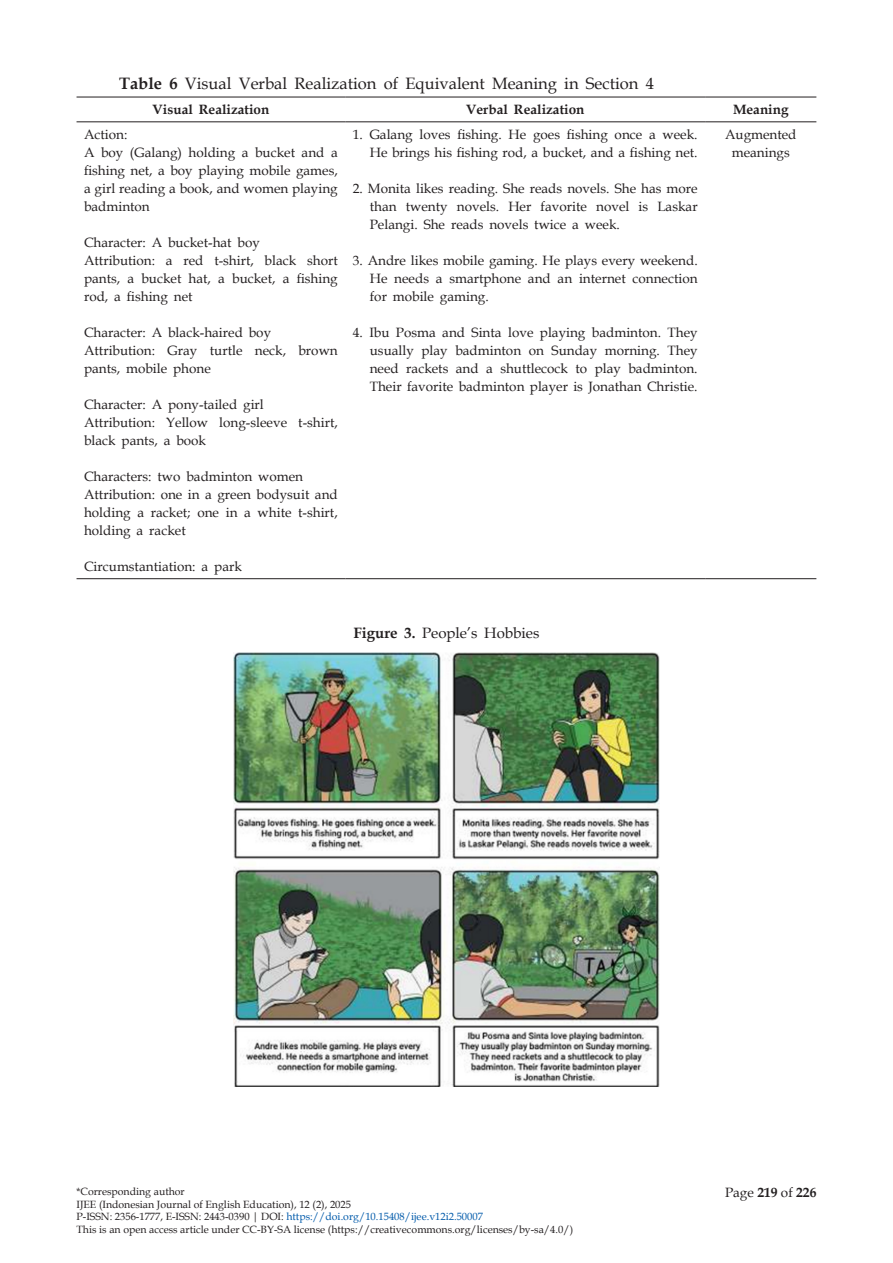
<style>
.page{position:relative;width:893px;height:1263px;background:#fff}
.page>*{position:absolute;margin:0;border:0;box-sizing:border-box;transform-origin:0 0}
.Bodyteks{font:16.5px "Book Antiqua";color:#231f20}
.Judul_Tabel_dan_Gamb{font:15px "Book Antiqua";color:#231f20}
.bodytext_tabel{font:13.5px/18px "Book Antiqua";color:#231f20;text-align:justify}
.bodytext_tabel-2{font:700 13.5px "Book Antiqua";color:#231f20}
.t1{font:10.5px/12.6px "Book Antiqua";color:#231f20}
.s1{font-weight:700}
.s2{color:#015aaa}
</style>
<div class="page">
<hr style="left:77px;top:97px;width:268px;height:1px;background:#231f20">
<hr style="left:345px;top:97px;width:360px;height:1px;background:#231f20">
<hr style="left:705px;top:97px;width:111px;height:1px;background:#231f20">
<hr style="left:77px;top:121px;width:268px;height:1px;background:#231f20">
<hr style="left:345px;top:121px;width:360px;height:1px;background:#231f20">
<hr style="left:705px;top:121px;width:111px;height:1px;background:#231f20">
<hr style="left:77px;top:578px;width:268px;height:1px;background:#231f20">
<hr style="left:345px;top:578px;width:360px;height:1px;background:#231f20">
<hr style="left:705px;top:578px;width:111px;height:1px;background:#231f20">
<img style="left:234px;top:652px;width:425px;height:434px">
<p class="Bodyteks" style="left:119px;top:71px;width:536px"><span class="s1">Table 6</span> Visual Verbal Realization of Equivalent Meaning in Section 4</p>
<p class="bodytext_tabel-2" style="left:152px;top:101px;width:118px">Visual Realization</p>
<p class="bodytext_tabel-2" style="left:466px;top:101px;width:120px">Verbal Realization</p>
<p class="bodytext_tabel-2" style="left:733px;top:101px;width:57px">Meaning</p>
<p class="bodytext_tabel" style="left:84px;top:125px;width:45px">Action:</p>
<p class="bodytext_tabel" style="left:84px;top:143px;width:255px">A boy (Galang) holding a bucket and a fishing net, a boy playing mobile games, a girl reading a book, and women playing badminton</p>
<p class="bodytext_tabel" style="left:84px;top:233px;width:177px">Character: A bucket-hat boy</p>
<p class="bodytext_tabel" style="left:84px;top:251px;width:255px">Attribution: a red t-shirt, black short pants, a bucket hat, a bucket, a fishing rod, a fishing net</p>
<p class="bodytext_tabel" style="left:84px;top:323px;width:189px">Character: A black-haired boy</p>
<p class="bodytext_tabel" style="left:84px;top:341px;width:255px">Attribution: Gray turtle neck, brown pants, mobile phone</p>
<p class="bodytext_tabel" style="left:84px;top:395px;width:181px">Character: A pony-tailed girl</p>
<p class="bodytext_tabel" style="left:84px;top:413px;width:255px">Attribution: Yellow long-sleeve t-shirt, black pants, a book</p>
<p class="bodytext_tabel" style="left:84px;top:467px;width:220px">Characters: two badminton women</p>
<p class="bodytext_tabel" style="left:84px;top:485px;width:255px">Attribution: one in a green bodysuit and holding a racket; one in a white t-shirt, holding a racket</p>
<p class="bodytext_tabel" style="left:84px;top:557px;width:159px">Circumstantiation: a park</p>
<p class="bodytext_tabel" style="left:353px;top:125px;width:346px;text-align:right">1. Galang loves fishing. He goes fishing once a week.<br>He brings his fishing rod, a bucket, and a fishing net.</p>
<p class="bodytext_tabel" style="left:370px;top:179px;width:329px;text-indent:-17px">2. Monita likes reading. She reads novels. She has more than twenty novels. Her favorite novel is Laskar Pelangi. She reads novels twice a week.</p>
<p class="bodytext_tabel" style="left:370px;top:251px;width:329px;text-indent:-17px">3. Andre likes mobile gaming. He plays every weekend.<br>He needs a smartphone and an internet connection for mobile gaming.</p>
<p class="bodytext_tabel" style="left:370px;top:323px;width:329px;text-indent:-17px">4. Ibu Posma and Sinta love playing badminton. They usually play badminton on Sunday morning. They need rackets and a shuttlecock to play badminton.<br>Their favorite badminton player is Jonathan Christie.</p>
<p class="bodytext_tabel" style="left:725px;top:125px;width:73px;text-align:center">Augmented meanings</p>
<p class="Judul_Tabel_dan_Gamb" style="left:354px;top:622px;width:187px"><span class="s1">Figure 3.</span> People’s Hobbies</p>
<p class="t1" style="left:77px;top:1185px;width:498px">*Corresponding author<br>IJEE (Indonesian Journal of English Education), 12 (2), 2025<br>P-ISSN: 2356-1777, E-ISSN: 2443-0390 | DOI: <span class="s2">https://doi.org/10.15408/ijee.v12i2.50007<br></span>This is an open access article under CC-BY-SA license (https://creativecommons.org/licenses/by-sa/4.0/)</p>
<p class="bodytext_tabel" style="left:725px;top:1183px;width:93px">Page <span class="s1">219</span> of <span class="s1">226</span></p>
</div>
